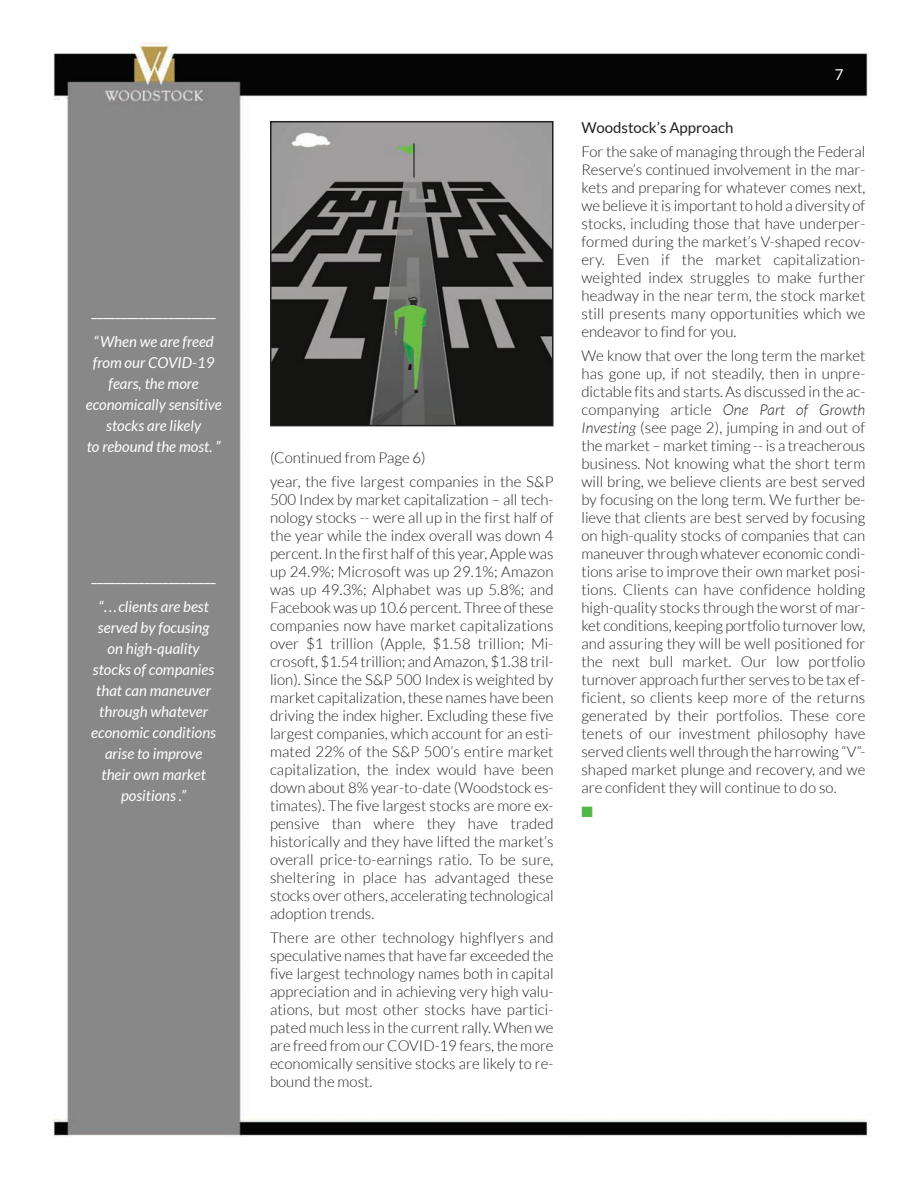
<style>
.page{position:relative;width:918px;height:1188px;background:#fff}
.page>*{position:absolute;margin:0;border:0;box-sizing:border-box;transform-origin:0 0}
.t1{font:300 15px/18px "Lato";color:#231f20;text-align:justify}
.t2{font:italic 15px/21px "Lato";color:#fff;text-align:center}
.t3{font:15px "Lato";color:#fff}
.t4{font:15px "Lato";color:#231f20}
.t5{font:15px "Zapf Dingbats ITC";color:#4fb849}
.s1{font-style:italic}
</style>
<div class="page">
<img style="left:53px;top:42px;width:816px;height:1095px">
<img style="left:273px;top:124px;width:278px;height:299px">
<div style="left:270px;top:121px;width:284px;height:305px;border:2px solid #231f20"></div>
<p class="t3" style="left:92px;top:302px;width:126px">_____________________</p>
<p class="t2" style="left:86px;top:331px;width:137px">“When we are freed from our COVID-19 fears, the more economically sensitive stocks are likely<br>to rebound the most. ”</p>
<p class="t3" style="left:92px;top:568px;width:126px">_____________________</p>
<p class="t2" style="left:91px;top:596px;width:126px">“...clients are best served by focusing on high-quality stocks of companies that can maneuver through whatever economic conditions arise to improve their own market positions .”</p>
<p class="t1" style="left:270px;top:445px;width:285px;line-height:24px">(Continued from Page 6)<br>year, the five largest companies in the S&amp;P</p>
<p class="t1" style="left:270px;top:490px;width:285px">500 Index by market capitalization – all tech&shy;nology stocks -- were all up in the first half of the year while the index overall was down 4 percent. In the first half of this year, Apple was up 24.9%; Microsoft was up 29.1%; Amazon was up 49.3%; Alphabet was up 5.8%; and Facebook was up 10.6 percent. Three of these companies now have market capitalizations over $1 trillion (Apple, $1.58 trillion; Mi&shy;crosoft, $1.54 trillion; and Amazon, $1.38 tril&shy;lion). Since the S&amp;P 500 Index is weighted by market capitalization, these names have been driving the index higher. Excluding these five largest companies, which account for an esti&shy;mated 22% of the S&amp;P 500’s entire market capitalization, the index would have been down about 8% year-to-date (Woodstock es&shy;timates). The five largest stocks are more ex&shy;pensive than where they have traded historically and they have lifted the market’s overall price-to-earnings ratio. To be sure, sheltering in place has advantaged these stocks over others, accelerating technological adoption trends.</p>
<p class="t1" style="left:270px;top:928px;width:285px">There are other technology highflyers and speculative names that have far exceeded the five largest technology names both in capital appreciation and in achieving very high valu&shy;ations, but most other stocks have partici&shy;pated much less in the current rally. When we are freed from our COVID-19 fears, the more economically sensitive stocks are likely to re&shy;bound the most.</p>
<p class="t3" style="left:835px;top:65px;width:10px">7</p>
<p class="t4" style="left:581px;top:118px;width:154px">Woodstock’s Approach</p>
<p class="t1" style="left:581px;top:142px;width:286px">For the sake of managing through the Federal Reserve’s continued involvement in the mar&shy;kets and preparing for whatever comes next, we believe it is important to hold a diversity of stocks, including those that have underper&shy;formed during the market’s V-shaped recov&shy;ery. Even if the market capitalization&shy;weighted index struggles to make further headway in the near term, the stock market still presents many opportunities which we endeavor to find for you.</p>
<p class="t1" style="left:581px;top:346px;width:285px">We know that over the long term the market has gone up, if not steadily, then in unpre&shy;dictable fits and starts. As discussed in the ac&shy;companying article <span class="s1">One Part of Growth Investing</span> (see page 2), jumping in and out of the market – market timing -- is a treacherous business. Not knowing what the short term will bring, we believe clients are best served by focusing on the long term. We further be&shy;lieve that clients are best served by focusing on high-quality stocks of companies that can maneuver through whatever economic condi&shy;tions arise to improve their own market posi&shy;tions. Clients can have confidence holding high-quality stocks through the worst of mar&shy;ket conditions, keeping portfolio turnover low, and assuring they will be well positioned for the next bull market. Our low portfolio turnover approach further serves to be tax ef&shy;ficient, so clients keep more of the returns generated by their portfolios. These core tenets of our investment philosophy have served clients well through the harrowing “V”- shaped market plunge and recovery, and we are confident they will continue to do so.</p>
<p class="t5" style="left:581px;top:805px;width:13px">■</p>
</div>
